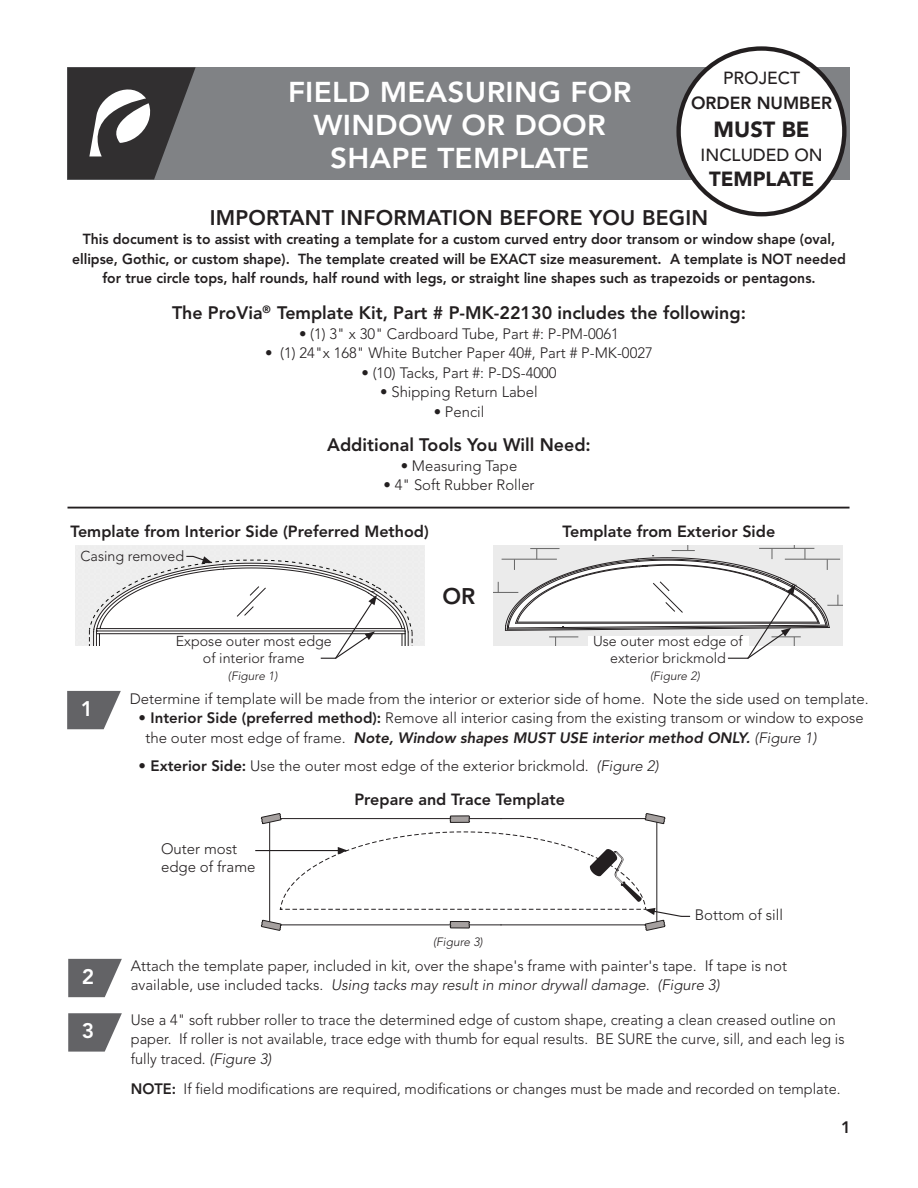
<style>
.page{position:relative;width:918px;height:1188px;background:#fff}
.page>*{position:absolute;margin:0;border:0;box-sizing:border-box;transform-origin:0 0}
.t1{font:800 28.5px "Avenir LT Std";letter-spacing:.01em;color:#fff;scale:1.04 1}
.t2{font:800 22.5px "Avenir LT Std";color:#231f20}
.t3{font:900 21.75px "Avenir LT Std";color:#231f20}
.t4{font:800 21px "Avenir LT Std";letter-spacing:.01em;color:#231f20}
.t5{font:800 21px "Avenir LT Std";color:#fff}
.t6{font:900 20.4px "Avenir LT Std";color:#231f20}
.t7{font:800 18px "Avenir LT Std";color:#231f20}
.t8{font:500 17.4px "Avenir LT Std";color:#231f20}
.t9{font:800 17.4px "Avenir LT Std";color:#231f20}
.t10{font:800 16.5px "Avenir LT Std";color:#231f20}
.t11{font:800 16.2px "Avenir LT Std";color:#231f20}
.t12{font:300 15px/19.5px "Avenir LT Std";color:#231f20}
.t13{font:italic 800 15px "Avenir LT Std";color:#231f20}
.t14{font:800 14.55px/19.5px "Avenir LT Std";color:#231f20;text-align:center;scale:.96 1}
.t15{font:300 14.25px/16.5px "Avenir LT Std";color:#231f20;text-align:center}
.t16{font:italic 300 12px "Avenir LT Std";color:#231f20}
.s1{font-weight:800}
.s2{font-weight:300;font-style:normal}
.s3{font-weight:300}
.s4{font-style:italic}
</style>
<div class="page">
<div style="left:67px;top:67px;width:783px;height:112px;background:#808285"></div>
<svg style="left:67px;top:67px;width:129px;height:112px"></svg>
<svg style="left:67px;top:691px;width:54px;height:38px"></svg>
<hr style="left:68px;top:507px;width:782px;height:2px;background:#231f20">
<svg style="left:68px;top:959px;width:54px;height:38px"></svg>
<hr style="left:656px;top:819px;width:1px;height:106px;background:#231f20">
<hr style="left:270px;top:818px;width:387px;height:1px;background:#231f20">
<hr style="left:269px;top:819px;width:1px;height:106px;background:#231f20">
<svg style="left:261px;top:813px;width:21px;height:11px"></svg>
<svg style="left:450px;top:816px;width:20px;height:7px"></svg>
<svg style="left:645px;top:813px;width:20px;height:11px"></svg>
<svg style="left:68px;top:1013px;width:54px;height:39px"></svg>
<hr style="left:255px;top:850px;width:85px;height:1px;background:#231f20">
<svg style="left:261px;top:831px;width:429px;height:100px"></svg>
<svg style="left:76px;top:546px;width:348px;height:113px"></svg>
<svg style="left:494px;top:546px;width:348px;height:113px"></svg>
<div style="left:679px;top:49px;width:165px;height:165px;background:#fff;border-radius:50%"></div>
<div style="left:676px;top:46px;width:171px;height:170px;border:4px solid #231f20;border-radius:50%"></div>
<p class="t1" style="left:288px;top:76px;width:332px">FIELD MEASURING FOR</p>
<p class="t1" style="left:313px;top:109px;width:283px">WINDOW OR DOOR</p>
<p class="t1" style="left:330px;top:142px;width:251px">SHAPE TEMPLATE</p>
<p class="t8" style="left:723px;top:68px;width:78px">PROJECT</p>
<p class="t9" style="left:691px;top:93px;width:143px">ORDER NUMBER</p>
<p class="t3" style="left:714px;top:116px;width:98px">MUST BE</p>
<p class="t8" style="left:701px;top:145px;width:124px">INCLUDED ON</p>
<p class="t6" style="left:709px;top:167px;width:107px">TEMPLATE</p>
<p class="t4" style="left:210px;top:205px;width:500px">IMPORTANT INFORMATION BEFORE YOU BEGIN</p>
<p class="t14" style="left:72px;top:229px;width:808px">This document is to assist with creating a template for a custom curved entry door transom or window shape (oval, ellipse, Gothic, or custom shape). The template created will be EXACT size measurement. A template is NOT needed for true circle tops, half rounds, half round with legs, or straight line shapes such as trapezoids or pentagons.</p>
<p class="t7" style="left:172px;top:302px;width:575px">The ProVia<sup>®</sup> Template Kit, Part # P-MK-22130 includes the following:</p>
<p class="t12" style="left:299px;top:324px;width:321px">• (1) 3" x 30" Cardboard Tube, Part #: P-PM-0061</p>
<p class="t12" style="left:265px;top:343px;width:389px">• (1) 24"x 168" White Butcher Paper 40#, Part # P-MK-0027</p>
<p class="t12" style="left:361px;top:363px;width:197px">• (10) Tacks, Part #: P-DS-4000</p>
<p class="t12" style="left:380px;top:382px;width:159px"><span class="s1">•</span> Shipping Return Label</p>
<p class="t12" style="left:434px;top:402px;width:52px"><span class="s1">•</span> Pencil</p>
<p class="t7" style="left:327px;top:434px;width:265px">Additional Tools You Will Need:</p>
<p class="t12" style="left:401px;top:456px;width:118px"><span class="s1">•</span> Measuring Tape</p>
<p class="t12" style="left:383px;top:475px;width:153px"><span class="s1">•</span> 4" Soft Rubber Roller</p>
<p class="t11" style="left:71px;top:521px;width:360px">Template from Interior Side (Preferred Method)</p>
<p class="t11" style="left:563px;top:521px;width:214px">Template from Exterior Side</p>
<p class="t15" style="left:81px;top:548px;width:105px">Casing removed</p>
<p class="t2" style="left:443px;top:583px;width:34px">OR</p>
<p class="t15" style="left:176px;top:633px;width:158px">Expose outer most edge of interior frame</p>
<p class="t15" style="left:593px;top:633px;width:151px">Use outer most edge of exterior brickmold</p>
<p class="t16" style="left:228px;top:669px;width:51px">(Figure 1)</p>
<p class="t16" style="left:650px;top:669px;width:51px">(Figure 2)</p>
<p class="t5" style="left:81px;top:696px;width:14px">1</p>
<p class="t5" style="left:82px;top:964px;width:14px">2</p>
<p class="t5" style="left:82px;top:1018px;width:14px">3</p>
<p class="t12" style="left:130px;top:689px;width:741px">Determine if template will be made from the interior or exterior side of home. Note the side used on template.</p>
<p class="t12" style="left:139px;top:709px;width:726px"><span class="s1">• Interior Side (preferred method):</span> Remove all interior casing from the existing transom or window to expose</p>
<p class="t13" style="left:145px;top:729px;width:673px"><span class="s2">the outer most edge of frame.</span> Note, Window shapes MUST USE interior method ONLY. <span class="s3">(Figure 1)</span></p>
<p class="t12" style="left:139px;top:757px;width:521px"><span class="s1">• Exterior Side:</span> Use the outer most edge of the exterior brickmold. <span class="s4">(Figure 2)</span></p>
<p class="t12" style="left:161px;top:840px;width:96px;line-height:18px">Outer most edge of frame</p>
<p class="t11" style="left:354px;top:790px;width:212px">Prepare and Trace Template</p>
<p class="t16" style="left:433px;top:935px;width:51px">(Figure 3)</p>
<p class="t12" style="left:695px;top:905px;width:90px">Bottom of sill</p>
<p class="t12" style="left:131px;top:956px;width:658px">Attach the template paper, included in kit, over the shape's frame with painter's tape. If tape is not available, use included tacks. <span class="s4">Using tacks may result in minor drywall damage. (Figure 3)</span></p>
<p class="t12" style="left:131px;top:1010px;width:715px">Use a 4" soft rubber roller to trace the determined edge of custom shape, creating a clean creased outline on paper. If roller is not available, trace edge with thumb for equal results. BE SURE the curve, sill, and each leg is fully traced. <span class="s4">(Figure 3)</span></p>
<p class="t12" style="left:131px;top:1079px;width:711px"><span class="s1">NOTE:</span> If field modifications are required, modifications or changes must be made and recorded on template.</p>
<p class="t10" style="left:841px;top:1117px;width:11px">1</p>
</div>
